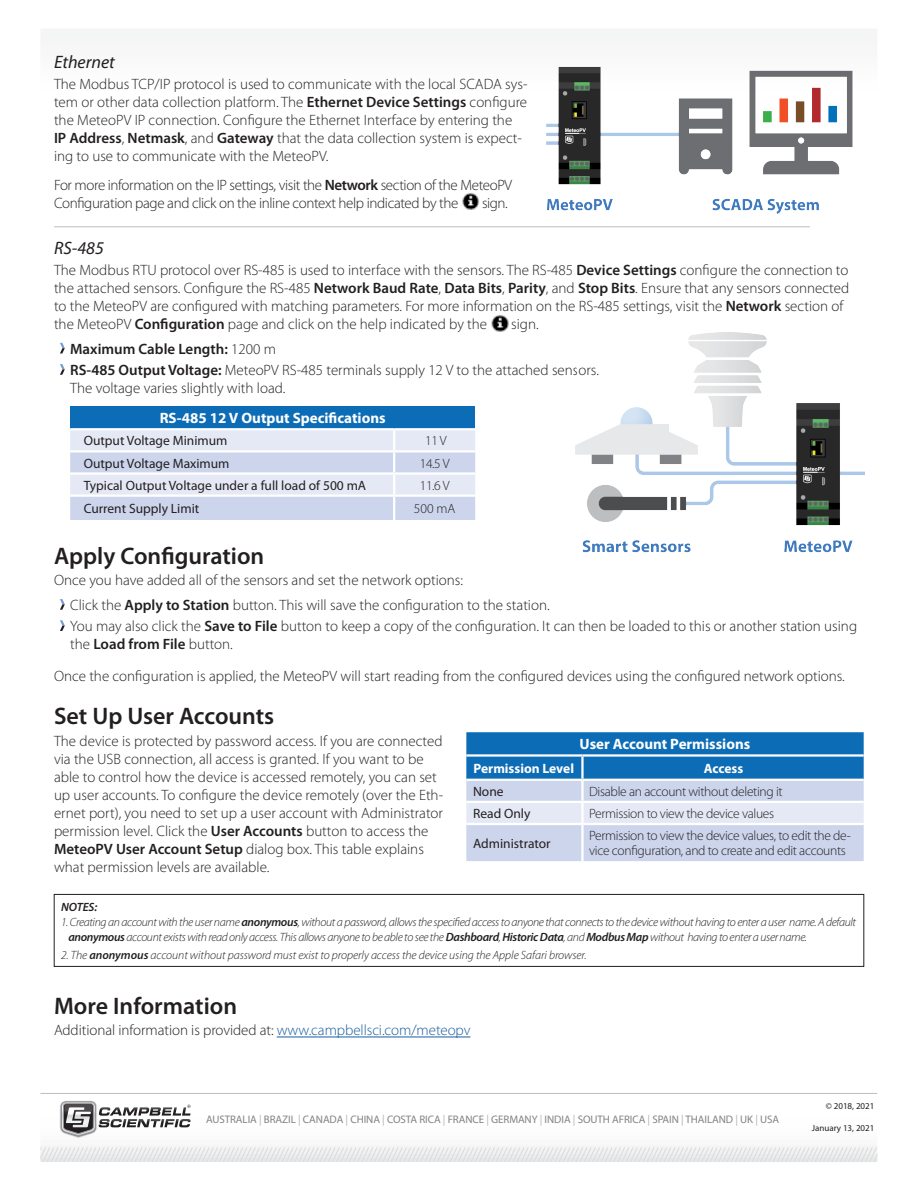
<style>
.page{position:relative;width:918px;height:1188px;background:#fff}
.page>*{position:absolute;margin:0;border:0;box-sizing:border-box;transform-origin:0 0}
.t1{font:600 24px "Myriad Pro";color:#231f20}
.t2{font:italic 18px "Myriad Pro";color:#231f20}
.bullets1{font:300 15px/18px "Myriad Pro";color:#231f20}
.bullets1-2{font:300 15px/18px "Myriad Pro";letter-spacing:-.025em;color:#231f20}
.body1{font:300 15px "Myriad Pro";letter-spacing:-.005em;color:#231f20}
.Orderbox_body{font:700 15px "Myriad Pro";color:#fff}
.bullets1-3{font:600 15px "Myriad Pro";color:#231f20}
.bullets1-4{font:300 13.5px/15px "Myriad Pro";letter-spacing:-.025em;color:#231f20}
.Orderbox_body-2{font:13.5px "Myriad Pro";color:#231f20}
.Orderbox_body-3{font:700 13.5px "Myriad Pro";color:#fff}
.bullets1-5{font:700 13.5px "Myriad Pro";letter-spacing:-.01em;color:#fff}
.body1-2{font:italic 300 12px/15px "Myriad Pro";letter-spacing:-.03em;color:#231f20}
.body1-3{font:italic 300 12px "Myriad Pro";letter-spacing:-.005em;color:#231f20}
.body1-4{font:italic 600 12px "Myriad Pro";letter-spacing:-.005em;color:#231f20}
.t3{font:10.95px "Myriad Pro";letter-spacing:-.005em;color:#808285}
.t4{font:9px "Myriad Pro";color:#231f20}
.s1{font-weight:600}
.s2{font-weight:300}
.s3{color:#175d9e}
.s4{color:#b2b3b7}
</style>
<div class="page">
<hr style="left:40px;top:1093px;width:837px;height:1px;background:#bcbdc0">
<svg style="left:40px;top:1147px;width:837px;height:15px"></svg>
<img style="left:60px;top:1101px;width:35px;height:37px">
<svg style="left:61px;top:1102px;width:130px;height:34px"></svg>
<hr style="left:277px;top:1037px;width:193px;height:1px;background:#175d9e">
<img style="left:462px;top:193px;width:18px;height:17px">
<img style="left:491px;top:315px;width:18px;height:17px">
<div style="left:70px;top:406px;width:405px;height:23px;background:#0d6cb6"></div>
<hr style="left:70px;top:428px;width:324px;height:2px;background:#fff">
<hr style="left:394px;top:428px;width:81px;height:2px;background:#fff">
<svg style="left:70px;top:429px;width:405px;height:91px;background:#d9e0f1"></svg>
<hr style="left:70px;top:472px;width:324px;height:3px;background:#fff">
<hr style="left:394px;top:472px;width:81px;height:3px;background:#fff">
<hr style="left:393px;top:475px;width:2px;height:20px;background:#fff">
<hr style="left:70px;top:495px;width:324px;height:2px;background:#fff">
<hr style="left:394px;top:495px;width:81px;height:2px;background:#fff">
<hr style="left:393px;top:497px;width:2px;height:23px;background:#fff">
<svg style="left:60px;top:343px;width:5px;height:10px"></svg>
<svg style="left:60px;top:364px;width:5px;height:11px"></svg>
<svg style="left:60px;top:599px;width:5px;height:11px"></svg>
<svg style="left:60px;top:620px;width:5px;height:11px"></svg>
<img style="left:546px;top:66px;width:307px;height:148px">
<img style="left:575px;top:332px;width:289px;height:221px">
<svg style="left:466px;top:732px;width:398px;height:129px;background:#8bb2da"></svg>
<hr style="left:466px;top:754px;width:116px;height:3px;background:#fff">
<hr style="left:582px;top:754px;width:282px;height:3px;background:#fff">
<hr style="left:581px;top:757px;width:3px;height:22px;background:#fff">
<hr style="left:466px;top:779px;width:116px;height:2px;background:#fff">
<hr style="left:582px;top:779px;width:282px;height:2px;background:#fff">
<hr style="left:581px;top:781px;width:3px;height:20px;background:#fff">
<hr style="left:466px;top:801px;width:116px;height:2px;background:#fff">
<hr style="left:582px;top:801px;width:282px;height:2px;background:#fff">
<hr style="left:581px;top:803px;width:3px;height:20px;background:#fff">
<hr style="left:466px;top:823px;width:116px;height:2px;background:#fff">
<hr style="left:582px;top:823px;width:282px;height:2px;background:#fff">
<hr style="left:581px;top:825px;width:3px;height:36px;background:#fff">
<div style="left:54px;top:894px;width:810px;height:73px;border:1px solid #231f20"></div>
<hr style="left:54px;top:227px;width:756px;height:1px;background:#bcbdc0">
<p class="t2" style="left:54px;top:50px;width:62px">Ethernet</p>
<p class="bullets1" style="left:54px;top:75px;width:475px">The Modbus TCP/IP protocol is used to communicate with the local SCADA sys&shy;tem or other data collection platform. The <span class="s1">Ethernet Device Settings</span> configure the MeteoPV IP connection. Configure the Ethernet Interface by entering the <span class="s1">IP Address</span>, <span class="s1">Netmask</span>, and <span class="s1">Gateway</span> that the data collection system is expect&shy;ing to use to communicate with the MeteoPV.</p>
<p class="bullets1-2" style="left:54px;top:175px;width:460px">For more information on the IP settings, visit the <span class="s1">Network</span> section of the MeteoPV<br>Configuration page and click on the inline context help indicated by the</p>
<p class="bullets1" style="left:482px;top:193px;width:27px">sign.</p>
<p class="t2" style="left:54px;top:237px;width:51px">RS-485</p>
<p class="bullets1" style="left:54px;top:261px;width:797px">The Modbus RTU protocol over RS-485 is used to interface with the sensors. The RS-485 <span class="s1">Device Settings</span> configure the connection to the attached sensors. Configure the RS-485 <span class="s1">Network Baud Rate</span>, <span class="s1">Data Bits</span>, <span class="s1">Parity</span>, and <span class="s1">Stop Bits</span>. Ensure that any sensors connected to the MeteoPV are configured with matching parameters. For more information on the RS-485 settings, visit the <span class="s1">Network</span> section of the MeteoPV <span class="s1">Configuration</span> page and click on the help indicated by the</p>
<p class="bullets1" style="left:511px;top:315px;width:29px">sign.</p>
<p class="bullets1-3" style="left:70px;top:339px;width:207px">Maximum Cable Length: <span class="s2">1200 m</span></p>
<p class="bullets1" style="left:70px;top:361px;width:530px"><span class="s1">RS-485 Output Voltage:</span> MeteoPV RS-485 terminals supply 12 V to the attached sensors.<br>The voltage varies slightly with load.</p>
<p class="Orderbox_body" style="left:160px;top:408px;width:227px">RS-485 12 V Output Specifications</p>
<p class="Orderbox_body-2" style="left:84px;top:433px;width:145px">Output Voltage Minimum</p>
<p class="bullets1-4" style="left:425px;top:433px;width:23px">11 V</p>
<p class="Orderbox_body-2" style="left:84px;top:455px;width:147px">Output Voltage Maximum</p>
<p class="bullets1-4" style="left:420px;top:455px;width:31px">14.5 V</p>
<p class="Orderbox_body-2" style="left:84px;top:477px;width:284px">Typical Output Voltage under a full load of 500 mA</p>
<p class="bullets1-4" style="left:420px;top:478px;width:31px">11.6 V</p>
<p class="Orderbox_body-2" style="left:84px;top:500px;width:117px">Current Supply Limit</p>
<p class="bullets1-4" style="left:414px;top:501px;width:43px">500 mA</p>
<p class="t1" style="left:54px;top:541px;width:212px">Apply Configuration</p>
<p class="bullets1" style="left:54px;top:571px;width:411px">Once you have added all of the sensors and set the network options:</p>
<p class="bullets1" style="left:70px;top:596px;width:481px">Click the <span class="s1">Apply to Station</span> button. This will save the configuration to the station.</p>
<p class="bullets1" style="left:70px;top:617px;width:788px">You may also click the <span class="s1">Save to File</span> button to keep a copy of the configuration. It can then be loaded to this or another station using the <span class="s1">Load from File</span> button.</p>
<p class="bullets1" style="left:54px;top:667px;width:792px">Once the configuration is applied, the MeteoPV will start reading from the configured devices using the configured network options.</p>
<p class="t1" style="left:54px;top:701px;width:222px">Set Up User Accounts</p>
<p class="bullets1" style="left:54px;top:732px;width:391px">The device is protected by password access. If you are connected via the USB connection, all access is granted. If you want to be able to control how the device is accessed remotely, you can set up user accounts. To configure the device remotely (over the Eth&shy;ernet port), you need to set up a user account with Administrator permission level. Click the <span class="s1">User Accounts</span> button to access the <span class="s1">MeteoPV User Account Setup</span> dialog box. This table explains what permission levels are available.</p>
<p class="Orderbox_body" style="left:580px;top:735px;width:172px">User Account Permissions</p>
<p class="Orderbox_body-3" style="left:474px;top:759px;width:102px">Permission Level</p>
<p class="bullets1-5" style="left:704px;top:759px;width:41px">Access</p>
<p class="Orderbox_body-2" style="left:473px;top:783px;width:32px">None</p>
<p class="bullets1-4" style="left:589px;top:784px;width:195px">Disable an account without deleting it</p>
<p class="Orderbox_body-2" style="left:473px;top:805px;width:59px">Read Only</p>
<p class="bullets1-4" style="left:589px;top:806px;width:186px">Permission to view the device values</p>
<p class="Orderbox_body-2" style="left:473px;top:835px;width:79px">Administrator</p>
<p class="bullets1-4" style="left:589px;top:828px;width:263px">Permission to view the device values, to edit the de&shy;vice configuration, and to create and edit accounts</p>
<p class="body1-4" style="left:61px;top:899px;width:38px">NOTES:</p>
<p class="body1-2" style="left:68px;top:914px;width:789px;text-indent:-7px">1. Creating an account with the user name <span class="s1">anonymous</span>, without a password, allows the specified access to anyone that connects to the device without having to enter a user name. A default <span class="s1">anonymous</span> account exists with read only access. This allows anyone to be able to see the <span class="s1">Dashboard</span>, <span class="s1">Historic Data</span>, and <span class="s1">Modbus Map</span> without having to enter a user name.</p>
<p class="body1-3" style="left:61px;top:948px;width:527px">2. The <span class="s1">anonymous</span> account without password must exist to properly access the device using the Apple Safari browser.</p>
<p class="t1" style="left:54px;top:991px;width:185px">More Information</p>
<p class="body1" style="left:54px;top:1021px;width:418px">Additional information is provided at: <span class="s3">www.campbellsci.com/meteopv</span></p>
<p class="t3" style="left:206px;top:1112px;width:575px">AUSTRALIA <span class="s4">|</span> BRAZIL <span class="s4">|</span> CANADA <span class="s4">|</span> CHINA <span class="s4">|</span> COSTA RICA <span class="s4">|</span> FRANCE <span class="s4">|</span> GERMANY <span class="s4">|</span> INDIA <span class="s4">|</span> SOUTH AFRICA <span class="s4">|</span> SPAIN <span class="s4">|</span> THAILAND <span class="s4">|</span> UK <span class="s4">|</span> USA</p>
<p class="t4" style="left:826px;top:1101px;width:50px">© 2018, 2021</p>
<p class="t4" style="left:812px;top:1122px;width:64px">January 13, 2021</p>
</div>
